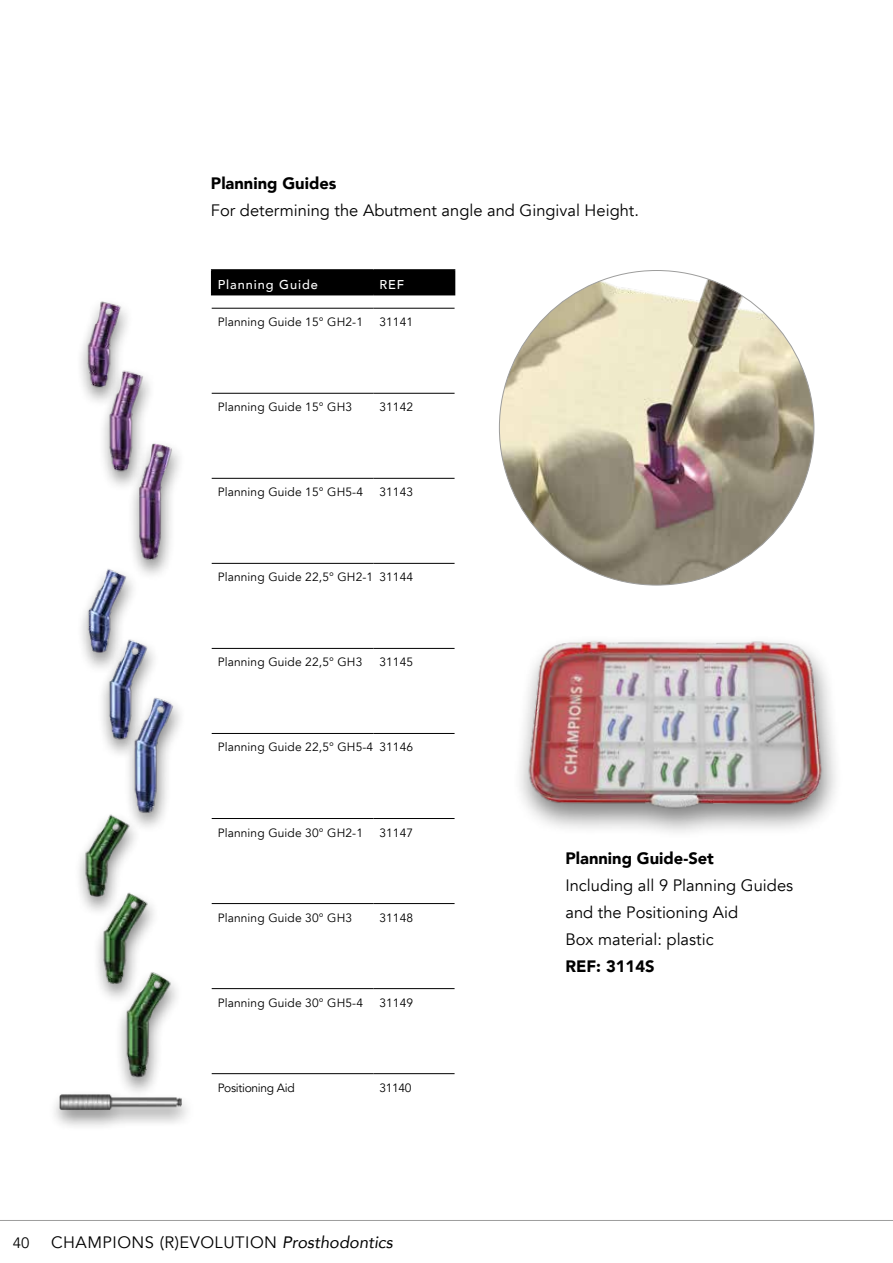
<style>
.page{position:relative;width:893px;height:1263px;background:#fff}
.page>*{position:absolute;margin:0;border:0;box-sizing:border-box;transform-origin:0 0}
.t1{font:16.5px/27px "Avenir";color:#000}
.t2{font:900 16.5px "Avenir";color:#000}
.t3{font:16.5px "Avenir";letter-spacing:.03em;color:#000}
.t4{font:15px "Avenir";color:#000}
.t5{font:500 12.75px "Avenir";letter-spacing:.075em;color:#fff}
.t6{font:12px "Avenir";letter-spacing:.01em;color:#000}
.t7{font:12px "Avenir";letter-spacing:-.025em;color:#000}
.s1{font-style:italic}
</style>
<div class="page">
<hr style="left:0;top:1220px;width:893px;height:1px;background:#9d9d9c">
<hr style="left:211px;top:269px;width:162px;height:2px;background:#000">
<hr style="left:373px;top:269px;width:82px;height:2px;background:#000">
<div style="left:211px;top:270px;width:244px;height:24px;background:#000"></div>
<hr style="left:211px;top:294px;width:162px;height:1px;background:#000">
<hr style="left:373px;top:294px;width:82px;height:1px;background:#000">
<hr style="left:212px;top:308px;width:161px;height:1px;background:#000">
<hr style="left:373px;top:308px;width:82px;height:1px;background:#000">
<hr style="left:212px;top:393px;width:161px;height:1px;background:#000">
<hr style="left:373px;top:393px;width:82px;height:1px;background:#000">
<hr style="left:212px;top:478px;width:161px;height:1px;background:#000">
<hr style="left:373px;top:478px;width:82px;height:1px;background:#000">
<hr style="left:212px;top:563px;width:161px;height:1px;background:#000">
<hr style="left:373px;top:563px;width:82px;height:1px;background:#000">
<hr style="left:212px;top:648px;width:161px;height:1px;background:#000">
<hr style="left:373px;top:648px;width:82px;height:1px;background:#000">
<hr style="left:212px;top:733px;width:161px;height:1px;background:#000">
<hr style="left:373px;top:733px;width:82px;height:1px;background:#000">
<hr style="left:212px;top:818px;width:161px;height:1px;background:#000">
<hr style="left:373px;top:818px;width:82px;height:1px;background:#000">
<hr style="left:212px;top:903px;width:161px;height:1px;background:#000">
<hr style="left:373px;top:903px;width:82px;height:1px;background:#000">
<hr style="left:212px;top:988px;width:161px;height:1px;background:#000">
<hr style="left:373px;top:988px;width:82px;height:1px;background:#000">
<hr style="left:212px;top:1073px;width:161px;height:1px;background:#000">
<hr style="left:373px;top:1073px;width:82px;height:1px;background:#000">
<img style="left:81px;top:301px;width:46px;height:95px">
<div style="left:98px;top:367px;width:58px;height:125px;background:#000;opacity:.5"></div>
<img style="left:97px;top:363px;width:51px;height:117px">
<div style="left:127px;top:439px;width:59px;height:142px;background:#000;opacity:.5"></div>
<img style="left:122px;top:431px;width:57px;height:137px">
<img style="left:82px;top:549px;width:62px;height:93px">
<img style="left:83px;top:618px;width:71px;height:133px">
<img style="left:113px;top:682px;width:68px;height:145px">
<img style="left:79px;top:793px;width:66px;height:79px">
<img style="left:79px;top:872px;width:75px;height:122px">
<img style="left:106px;top:954px;width:71px;height:135px">
<img style="left:499px;top:270px;width:315px;height:315px;border-radius:157px">
<div style="left:512px;top:634px;width:331px;height:206px;background:#000;opacity:.5"></div>
<img style="left:527px;top:634px;width:302px;height:189px">
<div style="left:49px;top:1089px;width:146px;height:43px;background:#000;opacity:.5"></div>
<img style="left:60px;top:1094px;width:121px;height:17px">
<h1 class="t2" style="left:211px;top:169px;width:127px">Planning Guides</h1>
<h1 class="t1" style="left:211px;top:197px;width:430px">For determining the Abutment angle and Gingival Height.</h1>
<p class="t5" style="left:218px;top:273px;width:102px">Planning Guide</p>
<p class="t5" style="left:379px;top:273px;width:26px">REF</p>
<p class="t6" style="left:218px;top:315px;width:147px">Planning Guide 15° GH2-1</p>
<p class="t6" style="left:379px;top:315px;width:35px">31141</p>
<p class="t6" style="left:218px;top:400px;width:136px">Planning Guide 15° GH3</p>
<p class="t6" style="left:379px;top:400px;width:35px">31142</p>
<p class="t6" style="left:218px;top:485px;width:147px">Planning Guide 15° GH5-4</p>
<p class="t6" style="left:379px;top:485px;width:35px">31143</p>
<p class="t6" style="left:218px;top:570px;width:197px">Planning Guide 22,5° GH2-1 31144</p>
<p class="t6" style="left:218px;top:655px;width:146px">Planning Guide 22,5° GH3</p>
<p class="t6" style="left:379px;top:655px;width:35px">31145</p>
<p class="t6" style="left:218px;top:740px;width:197px">Planning Guide 22,5° GH5-4 31146</p>
<p class="t6" style="left:218px;top:825px;width:147px">Planning Guide 30° GH2-1</p>
<p class="t6" style="left:379px;top:825px;width:35px">31147</p>
<p class="t6" style="left:218px;top:910px;width:136px">Planning Guide 30° GH3</p>
<p class="t6" style="left:379px;top:910px;width:35px">31148</p>
<p class="t6" style="left:218px;top:995px;width:147px">Planning Guide 30° GH5-4</p>
<p class="t6" style="left:379px;top:995px;width:35px">31149</p>
<p class="t7" style="left:218px;top:1080px;width:79px">Positioning Aid</p>
<p class="t6" style="left:379px;top:1080px;width:34px">31140</p>
<p class="t4" style="left:13px;top:1234px;width:18px">40</p>
<h1 class="t3" style="left:51px;top:1232px;width:343px">CHAMPIONS (R)EVOLUTION <span class="s1">Prosthodontics</span></h1>
<h1 class="t2" style="left:565px;top:844px;width:150px">Planning Guide-Set</h1>
<h1 class="t1" style="left:565px;top:872px;width:229px">Including all 9 Planning Guides and the Positioning Aid<br>Box material: plastic</h1>
<h1 class="t2" style="left:565px;top:952px;width:91px">REF: 3114S</h1>
</div>
